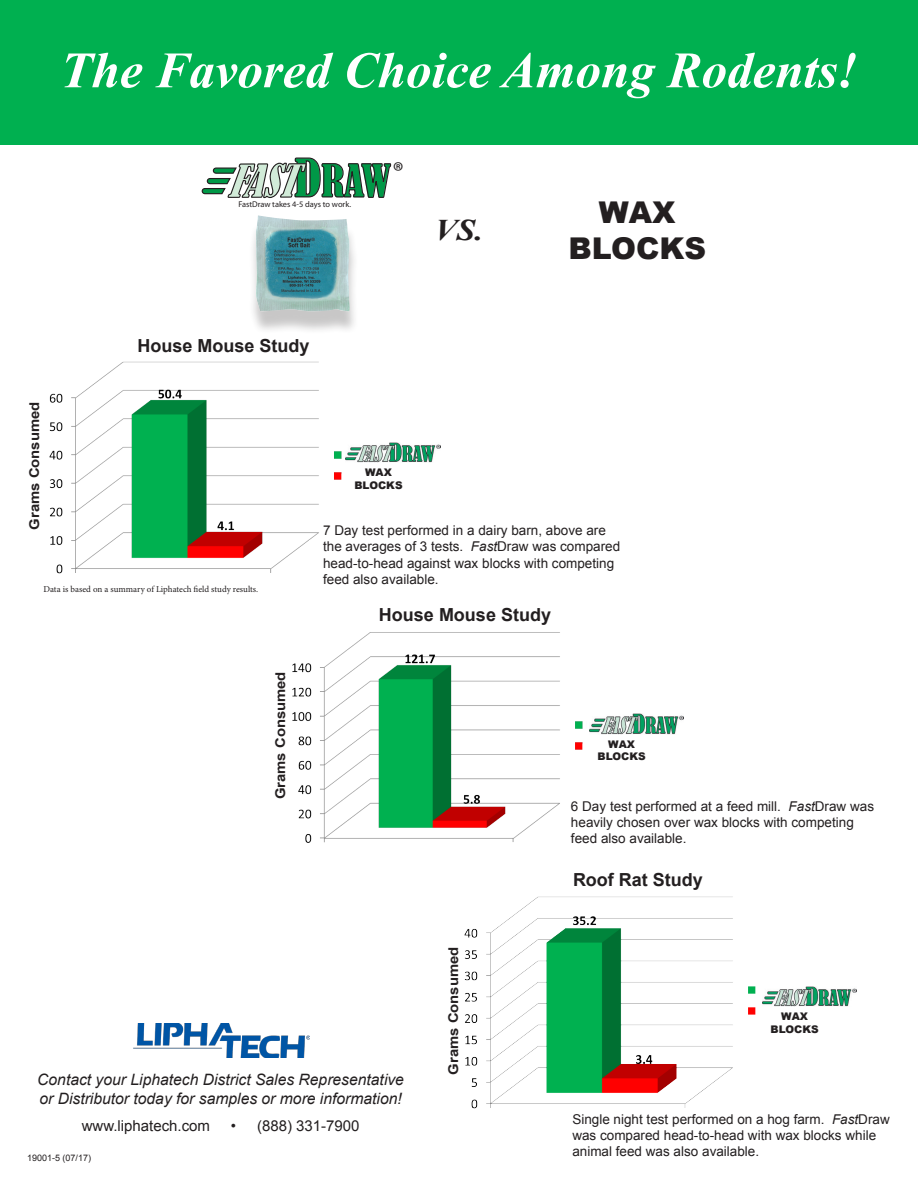
<style>
.page{position:relative;width:918px;height:1188px;background:#fff}
.page>*{position:absolute;margin:0;border:0;box-sizing:border-box;transform-origin:0 0}
.t1{font:italic 700 51px "Times New Roman";color:#fff}
.t2{font:italic condensed 42.15px "Bernard";color:#d1ebd8}
.t3{font:900 30px "Arial";color:#231f20}
.t4{font:italic 700 30px "Times New Roman";color:#231f20;scale:1.1 1}
.t5{font:700 18px "Arial";color:#231f20}
.t6{font:italic 15.6px "Arial";color:#231f20}
.t7{font:15px "Arial";color:#231f20}
.t8{font:13.5px/16.2px "Arial";color:#231f20}
.t9{font:700 13.5px "Arial";color:#231f20;scale:1.1 1}
.t10{font:900 10.5px "Arial";color:#231f20}
.t11{font:9px "Minion Pro";letter-spacing:-.005em;color:#231f20}
.t12{font:9px "Arial";color:#231f20}
.t13{font:700 8.4px "Helvetica";color:#231f20}
.s1{font-style:normal;font-size:49.2px;color:#009847}
.s2{font-style:normal;color:#009847}
.s3{font-style:italic}
</style>
<div class="page">
<div style="left:0;top:0;width:918px;height:145px;background:#00b050"></div>
<div style="left:249px;top:223px;width:110px;height:111px;background:#231f20;opacity:.25"></div>
<img style="left:255px;top:215px;width:95px;height:97px">
<svg style="left:202px;top:157px;width:190px;height:42px"></svg>
<img style="left:49px;top:361px;width:293px;height:213px">
<img style="left:292px;top:632px;width:291px;height:211px">
<img style="left:464px;top:896px;width:292px;height:213px">
<img style="left:346px;top:442px;width:94px;height:21px">
<img style="left:589px;top:714px;width:94px;height:20px">
<img style="left:762px;top:986px;width:94px;height:21px">
<img style="left:133px;top:1024px;width:177px;height:34px">
<p class="t1" style="left:60px;top:35px;width:799px">The Favored Choice Among Rodents!</p>
<p class="t2" style="left:228px;top:157px;width:178px">FAST<span class="s1">D</span> <span class="s2">R A W</span> <sup>®</sup></p>
<p class="t13" style="left:238px;top:199px;width:114px">FastDraw takes 4-5 days to work.</p>
<p class="t4" style="left:435px;top:209px;width:46px">VS.</p>
<p class="t5" style="left:137px;top:334px;width:174px">House Mouse Study</p>
<p class="t3" style="left:599px;top:190px;width:78px">WAX</p>
<p class="t3" style="left:568px;top:226px;width:139px">BLOCKS</p>
<p class="t9" style="left:25px;top:530px;width:118px;rotate:-90deg">Grams Consumed</p>
<p class="t11" style="left:44px;top:583px;width:216px">Data is based on a summary of Liphatech field study results.</p>
<p class="t9" style="left:271px;top:799px;width:118px;rotate:-90deg">Grams Consumed</p>
<p class="t10" style="left:365px;top:465px;width:28px">WAX</p>
<p class="t10" style="left:354px;top:477px;width:50px">BLOCKS</p>
<p class="t8" style="left:323px;top:522px;width:299px">7 Day test performed in a dairy barn, above are the averages of 3 tests. <span class="s3">Fast</span>Draw was compared head-to-head against wax blocks with competing feed also available.</p>
<p class="t5" style="left:379px;top:603px;width:174px">House Mouse Study</p>
<p class="t10" style="left:608px;top:736px;width:28px">WAX</p>
<p class="t10" style="left:598px;top:749px;width:50px">BLOCKS</p>
<p class="t8" style="left:571px;top:798px;width:305px">6 Day test performed at a feed mill. <span class="s3">Fast</span>Draw was heavily chosen over wax blocks with competing feed also available.</p>
<p class="t5" style="left:573px;top:868px;width:131px">Roof Rat Study</p>
<p class="t6" style="left:37px;top:1070px;width:368px">Contact your Liphatech District Sales Representative</p>
<p class="t6" style="left:39px;top:1088px;width:364px">or Distributor today for samples or more information!</p>
<p class="t7" style="left:82px;top:1116px;width:130px">www.liphatech.com</p>
<p class="t7" style="left:231px;top:1116px;width:130px">• (888) 331-7900</p>
<p class="t12" style="left:27px;top:1152px;width:66px">19001-5 (07/17)</p>
<p class="t9" style="left:444px;top:1075px;width:118px;rotate:-90deg">Grams Consumed</p>
<p class="t10" style="left:781px;top:1009px;width:28px">WAX</p>
<p class="t10" style="left:771px;top:1021px;width:50px">BLOCKS</p>
<p class="t8" style="left:572px;top:1111px;width:319px">Single night test performed on a hog farm. <span class="s3">Fast</span>Draw was compared head-to-head with wax blocks while</p>
<p class="t8" style="left:572px;top:1144px;width:188px">animal feed was also available.</p>
</div>
